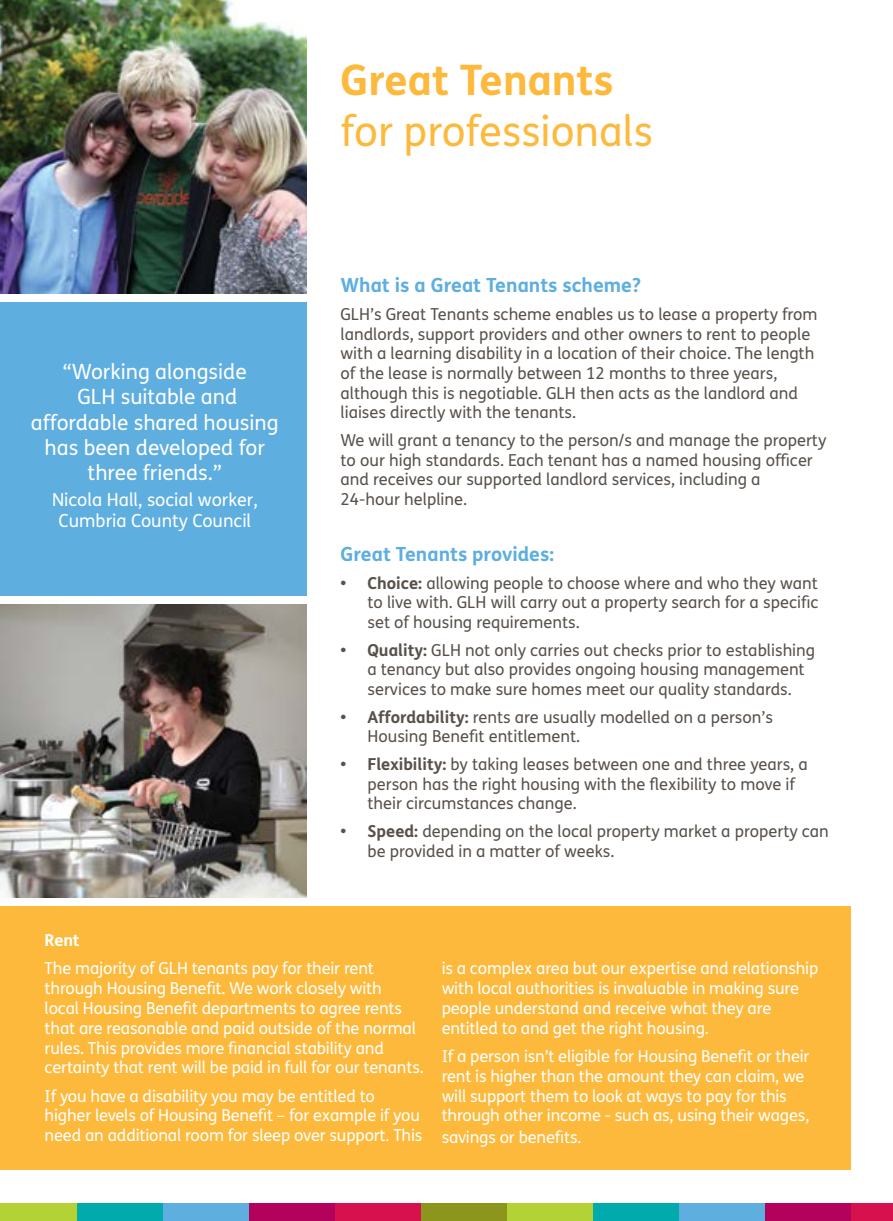
<style>
.page{position:relative;width:893px;height:1221px;background:#fff}
.page>*{position:absolute;margin:0;border:0;box-sizing:border-box;transform-origin:0 0}
.t1{font:42px "FS Mencap";color:#fdb93b}
.t2{font:700 42px "FS Mencap";color:#fdb93b}
.t3{font:21px/25.2px "FS Mencap";color:#fff;text-align:center}
.t4{font:700 19.5px "FS Mencap";color:#5eaee0}
.t5{font:18px/21.6px "FS Mencap";color:#fff;text-align:center}
.t6{font:16.5px/19.5px "FS Mencap";color:#58514b}
.t7{font:16.5px/19.8px "FS Mencap";letter-spacing:-.01em;color:#fff}
.t8{font:700 16.5px "FS Mencap";color:#fff}
.s1{font-weight:700}
</style>
<div class="page">
<div style="left:0;top:906px;width:850px;height:263px;background:#fdb93b"></div>
<img style="left:0;top:604px;width:306px;height:293px">
<img style="left:0;top:0;width:306px;height:293px">
<div style="left:0;top:302px;width:306px;height:293px;background:#5eaee0"></div>
<div style="left:0;top:1203px;width:77px;height:17px;background:#b3d235"></div>
<div style="left:77px;top:1203px;width:86px;height:17px;background:#00aaad"></div>
<div style="left:163px;top:1203px;width:86px;height:17px;background:#5eaee0"></div>
<div style="left:249px;top:1203px;width:86px;height:17px;background:#b3025b"></div>
<div style="left:335px;top:1203px;width:86px;height:17px;background:#d7104e"></div>
<div style="left:421px;top:1203px;width:86px;height:17px;background:#8c961c"></div>
<div style="left:507px;top:1203px;width:86px;height:17px;background:#b3d235"></div>
<div style="left:593px;top:1203px;width:86px;height:17px;background:#00aaad"></div>
<div style="left:679px;top:1203px;width:86px;height:17px;background:#5eaee0"></div>
<div style="left:765px;top:1203px;width:86px;height:17px;background:#b3025b"></div>
<div style="left:851px;top:1203px;width:42px;height:17px;background:#d7104e"></div>
<p class="t3" style="left:31px;top:359px;width:249px">“Working alongside<br>GLH suitable and affordable shared housing has been developed for three friends.”</p>
<p class="t5" style="left:52px;top:489px;width:207px">Nicola Hall, social worker,<br>Cumbria County Council</p>
<h1 class="t2" style="left:340px;top:54px;width:275px">Great Tenants</h1>
<h1 class="t1" style="left:340px;top:107px;width:314px">for professionals</h1>
<p class="t4" style="left:340px;top:273px;width:302px">What is a Great Tenants scheme?</p>
<p class="t6" style="left:340px;top:305px;width:479px">GLH’s Great Tenants scheme enables us to lease a property from landlords, support providers and other owners to rent to people with a learning disability in a location of their choice. The length of the lease is normally between 12 months to three years, although this is negotiable. GLH then acts as the landlord and liaises directly with the tenants.</p>
<p class="t6" style="left:340px;top:431px;width:487px">We will grant a tenancy to the person/s and manage the property to our high standards. Each tenant has a named housing officer and receives our supported landlord services, including a<br>24-hour helpline.</p>
<p class="t4" style="left:340px;top:541px;width:215px">Great Tenants provides:</p>
<p class="t6" style="left:367px;top:573px;width:452px;text-align:justify;text-indent:-27px"><span class="s1">• Choice:</span> allowing people to choose where and who they want to live with. GLH will carry out a property search for a specific set of housing requirements.</p>
<p class="t6" style="left:367px;top:640px;width:449px;text-indent:-27px"><span class="s1">• Quality:</span> GLH not only carries out checks prior to establishing a tenancy but also provides ongoing housing management services to make sure homes meet our quality standards.</p>
<p class="t6" style="left:367px;top:707px;width:407px;text-indent:-27px"><span class="s1">• Affordability:</span> rents are usually modelled on a person’s<br>Housing Benefit entitlement.</p>
<p class="t6" style="left:367px;top:755px;width:442px;text-indent:-27px"><span class="s1">• Flexibility:</span> by taking leases between one and three years, a person has the right housing with the flexibility to move if their circumstances change.</p>
<p class="t6" style="left:367px;top:821px;width:463px;text-indent:-27px"><span class="s1">• Speed:</span> depending on the local property market a property can be provided in a matter of weeks.</p>
<p class="t8" style="left:45px;top:930px;width:36px">Rent</p>
<p class="t7" style="left:45px;top:958px;width:381px">The majority of GLH tenants pay for their rent through Housing Benefit. We work closely with<br>local Housing Benefit departments to agree rents that are reasonable and paid outside of the normal rules. This provides more financial stability and certainty that rent will be paid in full for our tenants.</p>
<p class="t7" style="left:45px;top:1086px;width:379px">If you have a disability you may be entitled to higher levels of Housing Benefit – for example if you need an additional room for sleep over support. This</p>
<p class="t7" style="left:442px;top:958px;width:378px">is a complex area but our expertise and relationship with local authorities is invaluable in making sure people understand and receive what they are entitled to and get the right housing.</p>
<p class="t7" style="left:442px;top:1046px;width:369px">If a person isn’t eligible for Housing Benefit or their rent is higher than the amount they can claim, we will support them to look at ways to pay for this through other income - such as, using their wages,</p>
<p class="t7" style="left:442px;top:1127px;width:141px">savings or benefits.</p>
</div>
